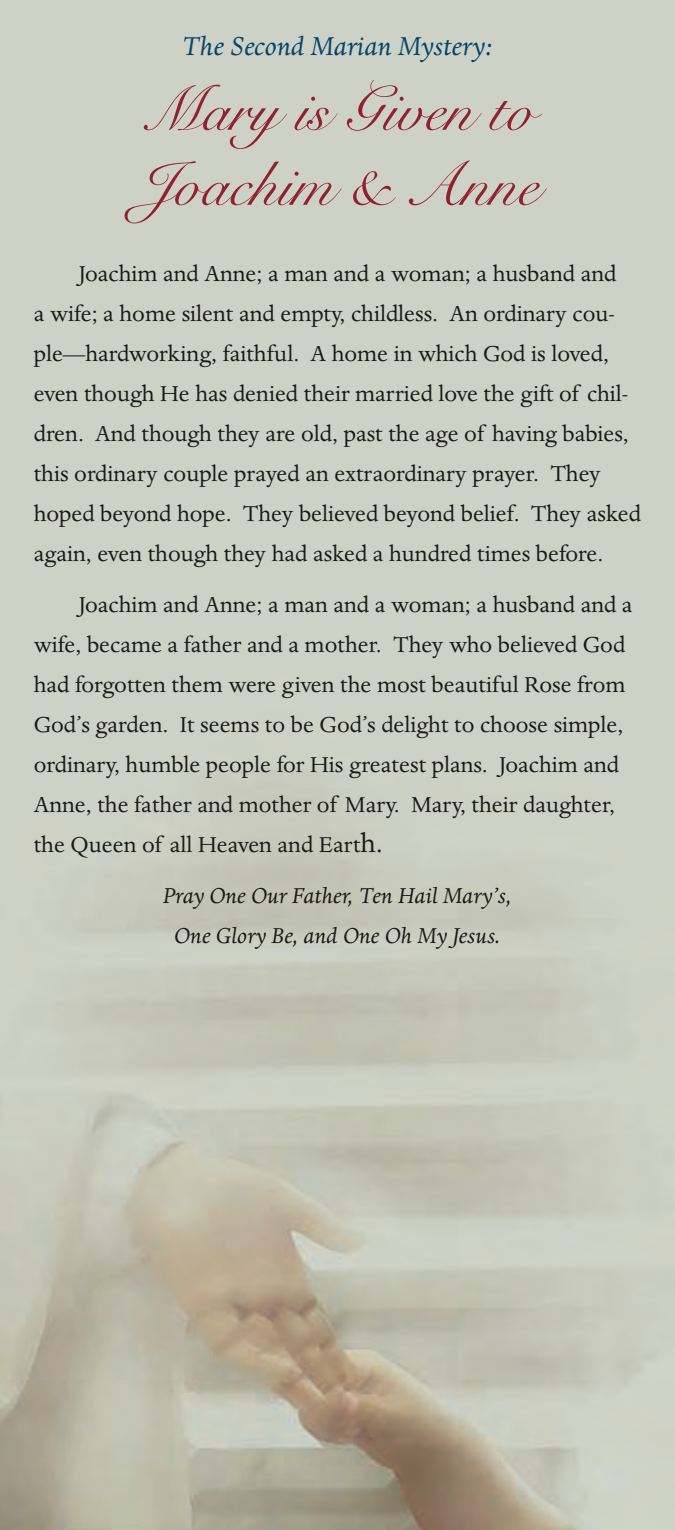
<style>
.page{position:relative;width:675px;height:1530px;background:#fff}
.page>*{position:absolute;margin:0;border:0;box-sizing:border-box;transform-origin:0 0}
.t1{font:62.5px/75px "Snell Roundhand Script";color:#922030}
.t2{font:italic 30px "Dante";color:#03466c}
.t3{font:25px/40px "Dante";color:#1b1a19}
.t4{font:italic 25px/40px "Dante";color:#1b1a19;text-align:center}
.s1{font-size:30px}
</style>
<div class="page">
<img style="left:0;top:0;width:675px;height:1530px">
<p class="t2" style="left:182px;top:29px;width:312px">The Second Marian Mystery:</p>
<h1 class="t1" style="left:136px;top:74px;width:404px">Mary is Given to<br>Joachim &amp; Anne</h1>
<p class="t3" style="left:34px;top:254px;width:609px;text-indent:45px">Joachim and Anne; a man and a woman; a husband and<br>a wife; a home silent and empty, childless. An ordinary cou&shy;ple—hardworking, faithful. A home in which God is loved, even though He has denied their married love the gift of chil&shy;dren. And though they are old, past the age of having babies, this ordinary couple prayed an extraordinary prayer. They hoped beyond hope. They believed beyond belief. They asked again, even though they had asked a hundred times before.</p>
<p class="t3" style="left:34px;top:585px;width:600px;text-indent:45px">Joachim and Anne; a man and a woman; a husband and a wife, became a father and a mother. They who believed God had forgotten them were given the most beautiful Rose from God’s garden. It seems to be God’s delight to choose simple, ordinary, humble people for His greatest plans. Joachim and Anne, the father and mother of Mary. Mary, their daughter, the Queen of all Heaven and Eart<span class="s1">h.</span></p>
<p class="t4" style="left:163px;top:876px;width:350px">Pray One Our Father, Ten Hail Mary’s,<br>One Glory Be, and One Oh My Jesus.</p>
</div>
